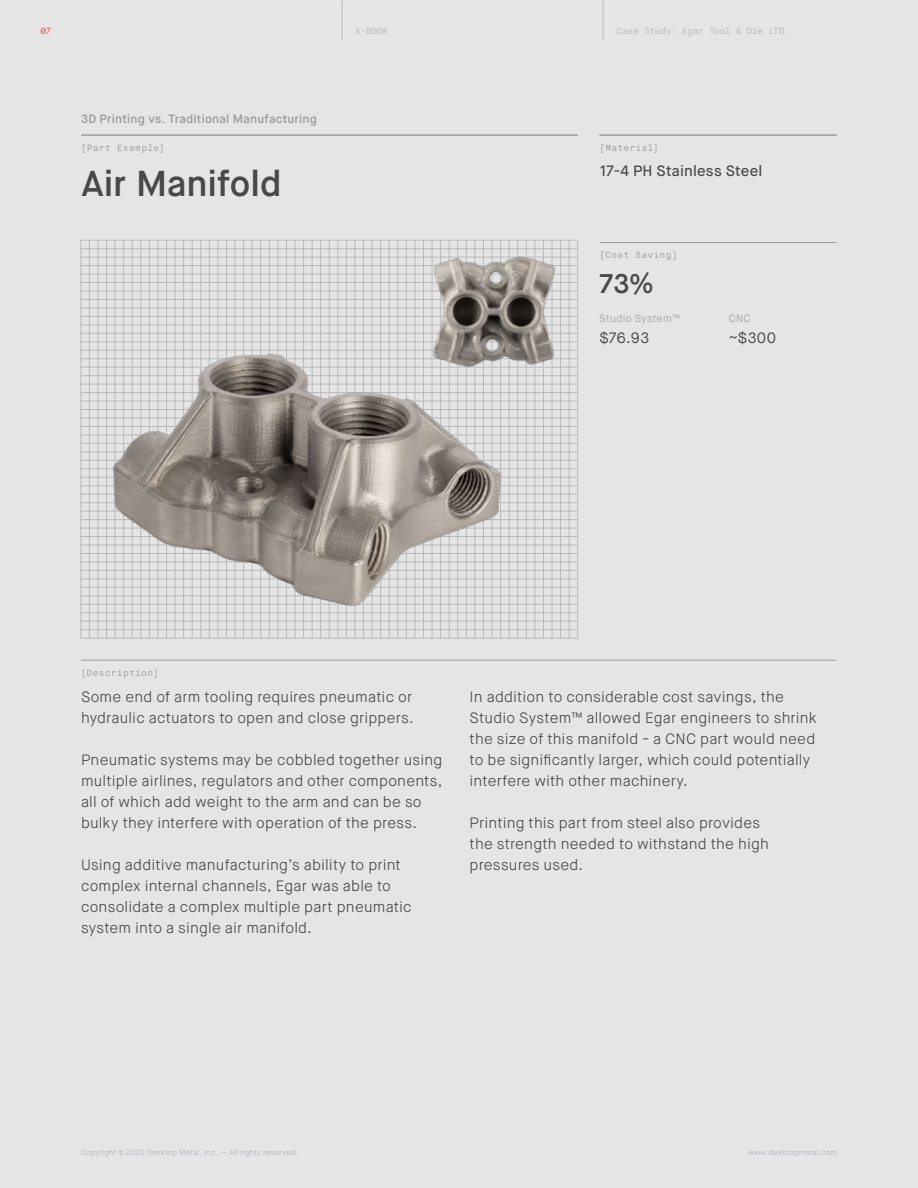
<style>
.page{position:relative;width:918px;height:1188px;background:#e5e5e5}
.page>*{position:absolute;margin:0;border:0;box-sizing:border-box;transform-origin:0 0}
.Title_Part_sample{font:600 36px "Maison Neue";color:#494949}
.Body_Title_small_Mon{font:600 27px "Maison Neue";color:#494949}
.DATA_body{font:300 15px/21px "Maison Neue";letter-spacing:.01em;color:#494949}
.Body_Title_small_Mon-2{font:500 15px "Maison Neue";letter-spacing:.01em;color:#494949}
.Body_Title_small_Mon-3{font:15px "Maison Neue";letter-spacing:.015em;color:#494949}
.t1{font:600 12px "Maison Neue";letter-spacing:.02em;color:#9c9d9d}
.Body_Title_small_Mon-4{font:300 10.5px "Maison Neue";letter-spacing:.03em;color:#9c9d9d}
.Body_Title_small_Mon-5{font:9px "Maison Neue Mono";letter-spacing:.025em;color:#9c9d9d}
.t2{font:9px "Maison Neue Mono";letter-spacing:-.035em;color:#bababa}
.t3{font:9px "Maison Neue Mono";color:#ef453e}
.t4{font:300 7.5px "Maison Neue";letter-spacing:.035em;color:#a9b0b8}
</style>
<div class="page">
<hr style="left:342px;top:8px;width:1px;height:32px;background:#bababa">
<hr style="left:603px;top:8px;width:1px;height:32px;background:#bababa">
<hr style="left:81px;top:240px;width:1px;height:398px;background:#bababa">
<hr style="left:89px;top:240px;width:1px;height:398px;background:#bababa">
<hr style="left:98px;top:240px;width:1px;height:398px;background:#bababa">
<hr style="left:106px;top:240px;width:1px;height:398px;background:#bababa">
<hr style="left:115px;top:240px;width:1px;height:398px;background:#bababa">
<hr style="left:123px;top:240px;width:1px;height:398px;background:#bababa">
<hr style="left:132px;top:240px;width:1px;height:398px;background:#bababa">
<hr style="left:141px;top:240px;width:1px;height:398px;background:#bababa">
<hr style="left:149px;top:240px;width:1px;height:398px;background:#bababa">
<hr style="left:158px;top:240px;width:1px;height:398px;background:#bababa">
<hr style="left:166px;top:240px;width:1px;height:398px;background:#bababa">
<hr style="left:175px;top:240px;width:1px;height:398px;background:#bababa">
<hr style="left:183px;top:240px;width:1px;height:398px;background:#bababa">
<hr style="left:192px;top:240px;width:1px;height:398px;background:#bababa">
<hr style="left:201px;top:240px;width:1px;height:398px;background:#bababa">
<hr style="left:209px;top:240px;width:1px;height:398px;background:#bababa">
<hr style="left:218px;top:240px;width:1px;height:398px;background:#bababa">
<hr style="left:226px;top:240px;width:1px;height:398px;background:#bababa">
<hr style="left:235px;top:240px;width:1px;height:398px;background:#bababa">
<hr style="left:243px;top:240px;width:1px;height:398px;background:#bababa">
<hr style="left:252px;top:240px;width:1px;height:398px;background:#bababa">
<hr style="left:260px;top:240px;width:1px;height:398px;background:#bababa">
<hr style="left:269px;top:240px;width:1px;height:398px;background:#bababa">
<hr style="left:278px;top:240px;width:1px;height:398px;background:#bababa">
<hr style="left:286px;top:240px;width:1px;height:398px;background:#bababa">
<hr style="left:295px;top:240px;width:1px;height:398px;background:#bababa">
<hr style="left:303px;top:240px;width:1px;height:398px;background:#bababa">
<hr style="left:312px;top:240px;width:1px;height:398px;background:#bababa">
<hr style="left:320px;top:240px;width:1px;height:398px;background:#bababa">
<hr style="left:329px;top:240px;width:1px;height:398px;background:#bababa">
<hr style="left:338px;top:240px;width:1px;height:398px;background:#bababa">
<hr style="left:346px;top:240px;width:1px;height:398px;background:#bababa">
<hr style="left:355px;top:240px;width:1px;height:398px;background:#bababa">
<hr style="left:363px;top:240px;width:1px;height:398px;background:#bababa">
<hr style="left:372px;top:240px;width:1px;height:398px;background:#bababa">
<hr style="left:380px;top:240px;width:1px;height:398px;background:#bababa">
<hr style="left:389px;top:240px;width:1px;height:398px;background:#bababa">
<hr style="left:535px;top:240px;width:1px;height:398px;background:#bababa">
<hr style="left:543px;top:240px;width:1px;height:398px;background:#bababa">
<hr style="left:552px;top:240px;width:1px;height:398px;background:#bababa">
<hr style="left:560px;top:240px;width:1px;height:398px;background:#bababa">
<hr style="left:569px;top:240px;width:1px;height:398px;background:#bababa">
<hr style="left:577px;top:240px;width:1px;height:398px;background:#bababa">
<hr style="left:81px;top:240px;width:497px;height:1px;background:#bababa">
<hr style="left:81px;top:248px;width:497px;height:1px;background:#bababa">
<hr style="left:81px;top:257px;width:497px;height:1px;background:#bababa">
<hr style="left:81px;top:265px;width:497px;height:1px;background:#bababa">
<hr style="left:81px;top:274px;width:497px;height:1px;background:#bababa">
<hr style="left:81px;top:282px;width:497px;height:1px;background:#bababa">
<hr style="left:81px;top:291px;width:497px;height:1px;background:#bababa">
<hr style="left:81px;top:299px;width:497px;height:1px;background:#bababa">
<hr style="left:81px;top:308px;width:497px;height:1px;background:#bababa">
<hr style="left:81px;top:316px;width:497px;height:1px;background:#bababa">
<hr style="left:81px;top:384px;width:497px;height:1px;background:#bababa">
<hr style="left:81px;top:392px;width:497px;height:1px;background:#bababa">
<hr style="left:81px;top:401px;width:497px;height:1px;background:#bababa">
<hr style="left:81px;top:409px;width:497px;height:1px;background:#bababa">
<hr style="left:81px;top:418px;width:497px;height:1px;background:#bababa">
<hr style="left:81px;top:426px;width:497px;height:1px;background:#bababa">
<hr style="left:81px;top:435px;width:497px;height:1px;background:#bababa">
<hr style="left:81px;top:443px;width:497px;height:1px;background:#bababa">
<hr style="left:81px;top:452px;width:497px;height:1px;background:#bababa">
<hr style="left:81px;top:460px;width:497px;height:1px;background:#bababa">
<hr style="left:81px;top:469px;width:497px;height:1px;background:#bababa">
<hr style="left:81px;top:477px;width:497px;height:1px;background:#bababa">
<hr style="left:81px;top:485px;width:497px;height:1px;background:#bababa">
<hr style="left:81px;top:494px;width:497px;height:1px;background:#bababa">
<hr style="left:81px;top:502px;width:497px;height:1px;background:#bababa">
<hr style="left:81px;top:511px;width:497px;height:1px;background:#bababa">
<hr style="left:81px;top:519px;width:497px;height:1px;background:#bababa">
<hr style="left:81px;top:528px;width:497px;height:1px;background:#bababa">
<hr style="left:81px;top:536px;width:497px;height:1px;background:#bababa">
<hr style="left:81px;top:545px;width:497px;height:1px;background:#bababa">
<hr style="left:81px;top:553px;width:497px;height:1px;background:#bababa">
<hr style="left:81px;top:562px;width:497px;height:1px;background:#bababa">
<hr style="left:81px;top:570px;width:497px;height:1px;background:#bababa">
<hr style="left:81px;top:579px;width:497px;height:1px;background:#bababa">
<hr style="left:81px;top:587px;width:497px;height:1px;background:#bababa">
<hr style="left:81px;top:596px;width:497px;height:1px;background:#bababa">
<hr style="left:81px;top:604px;width:497px;height:1px;background:#bababa">
<hr style="left:81px;top:612px;width:497px;height:1px;background:#bababa">
<hr style="left:81px;top:621px;width:497px;height:1px;background:#bababa">
<hr style="left:81px;top:629px;width:497px;height:1px;background:#bababa">
<hr style="left:81px;top:638px;width:497px;height:1px;background:#bababa">
<hr style="left:81px;top:660px;width:755px;height:1px;background:#9c9d9d">
<hr style="left:599px;top:135px;width:238px;height:1px;background:#9c9d9d">
<hr style="left:81px;top:135px;width:497px;height:1px;background:#9c9d9d">
<hr style="left:600px;top:242px;width:236px;height:1px;background:#9c9d9d">
<img style="left:81px;top:320px;width:453px;height:318px">
<img style="left:392px;top:239px;width:203px;height:141px">
<p class="t3" style="left:40px;top:26px;width:12px">07</p>
<p class="t2" style="left:356px;top:26px;width:34px">E-BOOK</p>
<p class="t2" style="left:616px;top:26px;width:174px">Case Study: Egar Tool &amp; Die LTD.</p>
<p class="t1" style="left:81px;top:111px;width:238px">3D Printing vs. Traditional Manufacturing</p>
<p class="Body_Title_small_Mon-5" style="left:81px;top:142px;width:84px">[Part Example]</p>
<p class="Title_Part_sample" style="left:81px;top:161px;width:202px">Air Manifold</p>
<p class="Body_Title_small_Mon-5" style="left:600px;top:142px;width:60px">[Material]</p>
<p class="Body_Title_small_Mon-2" style="left:600px;top:161px;width:164px">17-4 PH Stainless Steel</p>
<p class="Body_Title_small_Mon-5" style="left:600px;top:249px;width:79px">[Cost Saving]</p>
<p class="Body_Title_small_Mon" style="left:600px;top:266px;width:56px">73%</p>
<p class="Body_Title_small_Mon-4" style="left:599px;top:312px;width:82px">Studio System™</p>
<p class="Body_Title_small_Mon-3" style="left:599px;top:329px;width:51px">$76.93</p>
<p class="Body_Title_small_Mon-4" style="left:729px;top:312px;width:23px">CNC</p>
<p class="Body_Title_small_Mon-3" style="left:729px;top:329px;width:49px">~$300</p>
<p class="Body_Title_small_Mon-5" style="left:81px;top:667px;width:79px">[Description]</p>
<p class="DATA_body" style="left:81px;top:686px;width:334px">Some end of arm tooling requires pneumatic or hydraulic actuators to open and close grippers.</p>
<p class="DATA_body" style="left:81px;top:749px;width:363px">Pneumatic systems may be cobbled together using multiple airlines, regulators and other components, all of which add weight to the arm and can be so bulky they interfere with operation of the press.</p>
<p class="DATA_body" style="left:81px;top:854px;width:332px">Using additive manufacturing’s ability to print complex internal channels, Egar was able to consolidate a complex multiple part pneumatic system into a single air manifold.</p>
<p class="DATA_body" style="left:470px;top:686px;width:349px">In addition to considerable cost savings, the Studio System™ allowed Egar engineers to shrink the size of this manifold - a CNC part would need to be significantly larger, which could potentially interfere with other machinery.</p>
<p class="DATA_body" style="left:470px;top:812px;width:301px">Printing this part from steel also provides the strength needed to withstand the high pressures used.</p>
<p class="t4" style="left:81px;top:1148px;width:219px">Copyright © 2020 Desktop Metal, Inc. — All rights reserved.</p>
<p class="t4" style="left:748px;top:1148px;width:90px">www.desktopmetal.com</p>
</div>
